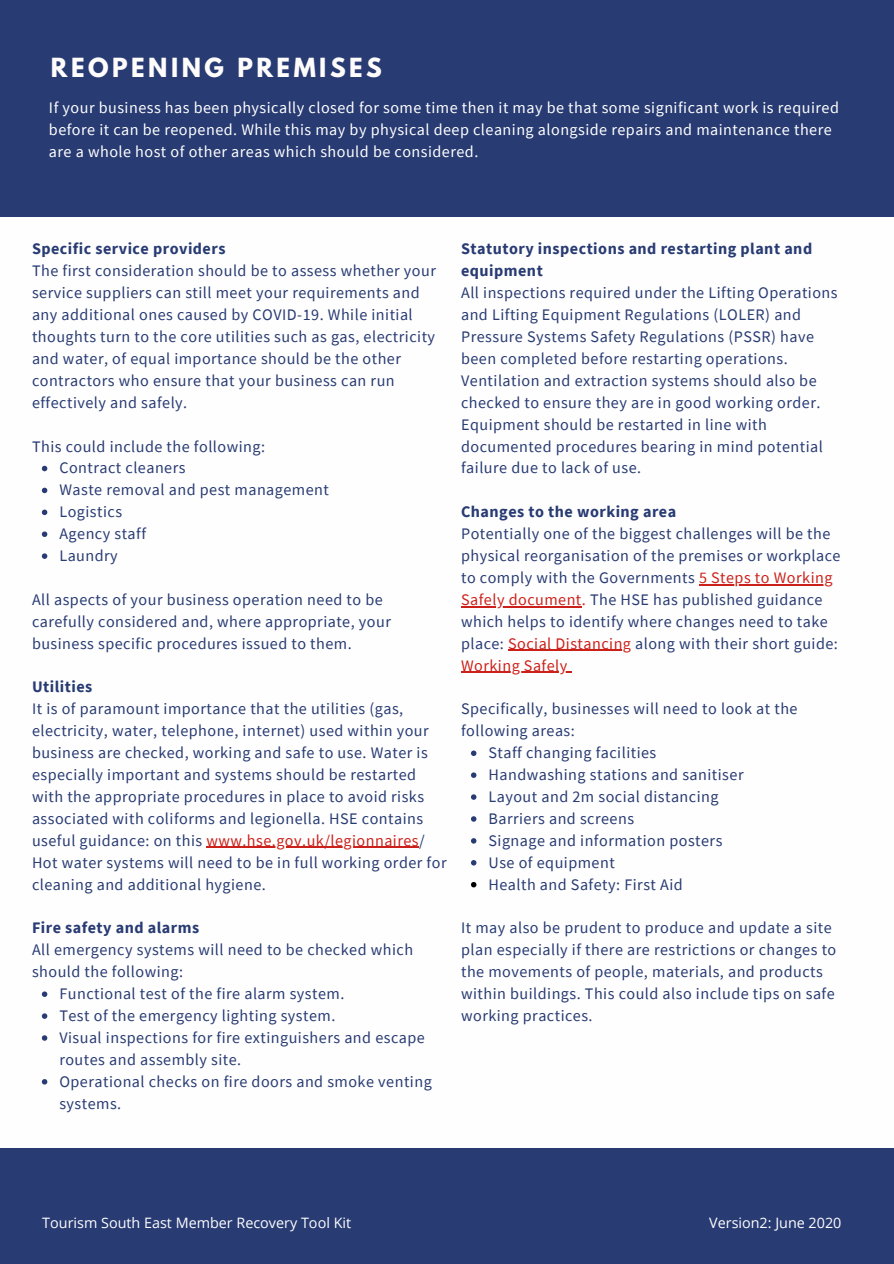
<style>
.page{position:relative;width:894px;height:1264px;background:#fff}
.page>*{position:absolute;margin:0;border:0;box-sizing:border-box;transform-origin:0 0}
.t1{font:700 23.4px "League Spartan";letter-spacing:.15em;color:#fffcfc}
.t2{font:16.05px/21.9px "Source Sans Pro";letter-spacing:.03em;color:#283b73}
.t3{font:16.05px/21.9px "Source Sans Pro";letter-spacing:.03em;color:#fff}
.t4{font:700 16.05px/21.9px "Source Sans Pro";letter-spacing:.03em;color:#283b73}
.t5{font:14.4px "Open Sans";color:#fff}
.s1{color:#cc211a}
</style>
<div class="page">
<div style="left:0;top:0;width:893px;height:1263px;background:#283b73"></div>
<div style="left:0;top:217px;width:893px;height:930px;background:#fefefe"></div>
<svg style="left:42px;top:466px;width:5px;height:5px"></svg>
<svg style="left:42px;top:487px;width:5px;height:6px"></svg>
<svg style="left:42px;top:509px;width:5px;height:6px"></svg>
<svg style="left:42px;top:531px;width:5px;height:6px"></svg>
<svg style="left:42px;top:553px;width:5px;height:6px"></svg>
<svg style="left:42px;top:991px;width:5px;height:5px"></svg>
<svg style="left:42px;top:1013px;width:5px;height:5px"></svg>
<svg style="left:42px;top:1035px;width:5px;height:5px"></svg>
<svg style="left:42px;top:1079px;width:5px;height:5px"></svg>
<hr style="left:206px;top:846px;width:213px;height:2px;background:#cc211a">
<svg style="left:471px;top:750px;width:5px;height:6px"></svg>
<svg style="left:471px;top:772px;width:5px;height:6px"></svg>
<svg style="left:471px;top:794px;width:5px;height:5px"></svg>
<svg style="left:471px;top:816px;width:5px;height:5px"></svg>
<svg style="left:471px;top:838px;width:5px;height:5px"></svg>
<svg style="left:471px;top:860px;width:5px;height:5px"></svg>
<svg style="left:471px;top:882px;width:5px;height:5px"></svg>
<hr style="left:698px;top:584px;width:134px;height:1px;background:#cc211a">
<hr style="left:461px;top:606px;width:120px;height:1px;background:#cc211a">
<hr style="left:508px;top:649px;width:123px;height:2px;background:#cc211a">
<hr style="left:461px;top:671px;width:106px;height:1px;background:#cc211a">
<h1 class="t1" style="left:51px;top:56px;width:332px">REOPENING PREMISES</h1>
<p class="t3" style="left:49px;top:97px;width:791px">If your business has been physically closed for some time then it may be that some significant work is required before it can be reopened. While this may by physical deep cleaning alongside repairs and maintenance there are a whole host of other areas which should be considered.</p>
<p class="t4" style="left:32px;top:238px;width:195px">Specific service providers</p>
<p class="t2" style="left:32px;top:260px;width:405px">The first consideration should be to assess whether your service suppliers can still meet your requirements and any additional ones caused by COVID-19. While initial thoughts turn to the core utilities such as gas, electricity and water, of equal importance should be the other contractors who ensure that your business can run effectively and safely.</p>
<p class="t2" style="left:32px;top:435px;width:234px">This could include the following:</p>
<p class="t2" style="left:59px;top:457px;width:271px">Contract cleaners<br>Waste removal and pest management<br>Logistics<br>Agency staff<br>Laundry</p>
<p class="t2" style="left:32px;top:588px;width:360px">All aspects of your business operation need to be carefully considered and, where appropriate, your business specific procedures issued to them.</p>
<p class="t4" style="left:32px;top:675px;width:62px">Utilities</p>
<p class="t2" style="left:32px;top:697px;width:416px">It is of paramount importance that the utilities (gas, electricity, water, telephone, internet) used within your business are checked, working and safe to use. Water is especially important and systems should be restarted with the appropriate procedures in place to avoid risks associated with coliforms and legionella. HSE contains useful guidance: on this <span class="s1">www.hse.gov.uk/legionnaires</span>/ Hot water systems will need to be in full working order for cleaning and additional hygiene.</p>
<p class="t4" style="left:32px;top:916px;width:169px">Fire safety and alarms</p>
<p class="t2" style="left:32px;top:938px;width:382px">All emergency systems will need to be checked which should the following:</p>
<p class="t2" style="left:59px;top:982px;width:374px">Functional test of the fire alarm system.<br>Test of the emergency lighting system.<br>Visual inspections for fire extinguishers and escape routes and assembly site.<br>Operational checks on fire doors and smoke venting systems.</p>
<p class="t4" style="left:461px;top:238px;width:352px">Statutory inspections and restarting plant and equipment</p>
<p class="t2" style="left:461px;top:281px;width:378px">All inspections required under the Lifting Operations and Lifting Equipment Regulations (LOLER) and Pressure Systems Safety Regulations (PSSR) have been completed before restarting operations.<br>Ventilation and extraction systems should also be checked to ensure they are in good working order.<br>Equipment should be restarted in line with documented procedures bearing in mind potential failure due to lack of use.</p>
<p class="t4" style="left:461px;top:500px;width:216px">Changes to the working area</p>
<p class="t2" style="left:461px;top:522px;width:381px">Potentially one of the biggest challenges will be the physical reorganisation of the premises or workplace to comply with the Governments <span class="s1">5 Steps to Working Safely document.</span> The HSE has published guidance which helps to identify where changes need to take place: <span class="s1">Social Distancing</span> along with their short guide:<br><span class="s1">Working Safely</span></p>
<p class="t2" style="left:461px;top:697px;width:338px">Specifically, businesses will need to look at the following areas:</p>
<p class="t2" style="left:488px;top:741px;width:256px">Staff changing facilities<br>Handwashing stations and sanitiser<br>Layout and 2m social distancing<br>Barriers and screens<br>Signage and information posters<br>Use of equipment<br>Health and Safety: First Aid</p>
<p class="t2" style="left:461px;top:916px;width:376px">It may also be prudent to produce and update a site plan especially if there are restrictions or changes to the movements of people, materials, and products within buildings. This could also include tips on safe working practices.</p>
<p class="t5" style="left:42px;top:1212px;width:310px">Tourism South East Member Recovery Tool Kit</p>
<p class="t5" style="left:709px;top:1212px;width:134px">Version2: June 2020</p>
</div>
